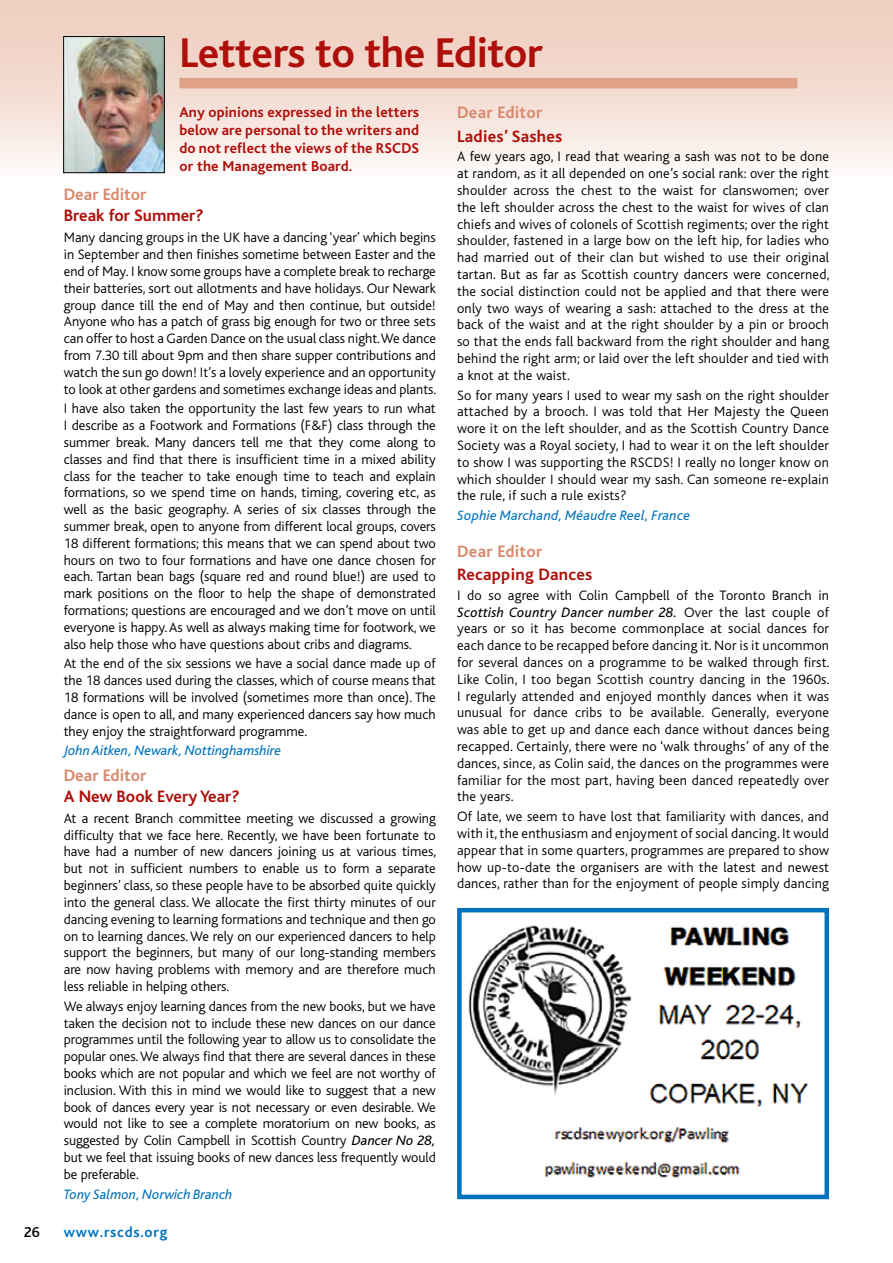
<style>
.page{position:relative;width:893px;height:1263px;background:#fff}
.page>*{position:absolute;margin:0;border:0;box-sizing:border-box;transform-origin:0 0}
.t1{font:700 43.5px "Bliss";letter-spacing:-.01em;color:#ae0f0a}
.t2{font:700 17.25px "Bliss";color:#ae0f0a}
.t3{font:700 17.25px "Bliss";color:#d8896e}
.t4{font:700 15px/18px "Bliss";letter-spacing:.01em;color:#ae0f0a;text-align:justify}
.t5{font:700 15px "Bliss";letter-spacing:.05em;color:#0073bc}
.t6{font:500 15px "Bliss";color:#000}
.t7{font:300 14.25px/16.8px "Bliss";color:#000;text-align:justify}
.t8{font:italic 14.25px "Bliss";color:#0073bc}
.s1{font-weight:400;font-style:italic}
</style>
<div class="page">
<div style="left:0;top:0;width:893px;height:179px;background:linear-gradient(to bottom,#edc8b8,#fcf6f4)"></div>
<div style="left:179px;top:78px;width:618px;height:10px;background:#e0a189"></div>
<img style="left:65px;top:38px;width:98px;height:133px">
<div style="left:63px;top:36px;width:102px;height:137px;border:1px solid #000"></div>
<img style="left:468px;top:925px;width:341px;height:253px">
<div style="left:457px;top:908px;width:372px;height:291px;border:4px solid #0073bc"></div>
<h1 class="t1" style="left:179px;top:30px;width:365px">Letters to the Editor</h1>
<p class="t3" style="left:457px;top:104px;width:87px">Dear Editor</p>
<p class="t2" style="left:457px;top:127px;width:107px">Ladies’ Sashes</p>
<p class="t7" style="left:457px;top:149px;width:374px">A few years ago, I read that wearing a sash was not to be done at random, as it all depended on one’s social rank: over the right shoulder across the chest to the waist for clanswomen; over the left shoulder across the chest to the waist for wives of clan chiefs and wives of colonels of Scottish regiments; over the right shoulder, fastened in a large bow on the left hip, for ladies who had married out of their clan but wished to use their original tartan. But as far as Scottish country dancers were concerned, the social distinction could not be applied and that there were only two ways of wearing a sash: attached to the dress at the back of the waist and at the right shoulder by a pin or brooch so that the ends fall backward from the right shoulder and hang behind the right arm; or laid over the left shoulder and tied with a knot at the waist.</p>
<p class="t7" style="left:457px;top:387px;width:373px">So for many years I used to wear my sash on the right shoulder attached by a brooch. I was told that Her Majesty the Queen wore it on the left shoulder, and as the Scottish Country Dance Society was a Royal society, I had to wear it on the left shoulder to show I was supporting the RSCDS! I really no longer know on which shoulder I should wear my sash. Can someone re-explain the rule, if such a rule exists?</p>
<p class="t8" style="left:457px;top:508px;width:235px">Sophie Marchand, Méaudre Reel, France</p>
<p class="t3" style="left:457px;top:542px;width:87px">Dear Editor</p>
<p class="t2" style="left:457px;top:565px;width:137px">Recapping Dances</p>
<p class="t7" style="left:457px;top:587px;width:374px">I do so agree with Colin Campbell of the Toronto Branch in <span class="s1">Scottish Country Dancer number 28.</span> Over the last couple of years or so it has become commonplace at social dances for each dance to be recapped before dancing it. Nor is it uncommon for several dances on a programme to be walked through first.<br>Like Colin, I too began Scottish country dancing in the 1960s.<br>I regularly attended and enjoyed monthly dances when it was unusual for dance cribs to be available. Generally, everyone was able to get up and dance each dance without dances being recapped. Certainly, there were no ‘walk throughs’ of any of the dances, since, as Colin said, the dances on the programmes were familiar for the most part, having been danced repeatedly over the years.</p>
<p class="t7" style="left:457px;top:808px;width:373px">Of late, we seem to have lost that familiarity with dances, and with it, the enthusiasm and enjoyment of social dancing. It would appear that in some quarters, programmes are prepared to show how up-to-date the organisers are with the latest and newest dances, rather than for the enjoyment of people simply dancing</p>
<p class="t4" style="left:179px;top:103px;width:241px">Any opinions expressed in the letters below are personal to the writers and do not reflect the views of the RSCDS or the Management Board.</p>
<p class="t3" style="left:64px;top:186px;width:84px">Dear Editor</p>
<p class="t2" style="left:64px;top:207px;width:141px">Break for Summer?</p>
<p class="t7" style="left:64px;top:230px;width:374px">Many dancing groups in the UK have a dancing ‘year’ which begins in September and then finishes sometime between Easter and the end of May. I know some groups have a complete break to recharge their batteries, sort out allotments and have holidays. Our Newark group dance till the end of May and then continue, but outside!<br>Anyone who has a patch of grass big enough for two or three sets can offer to host a Garden Dance on the usual class night. We dance from 7.30 till about 9pm and then share supper contributions and watch the sun go down! It’s a lovely experience and an opportunity to look at other gardens and sometimes exchange ideas and plants.</p>
<p class="t7" style="left:64px;top:401px;width:374px">I have also taken the opportunity the last few years to run what I describe as a Footwork and Formations (F&amp;F) class through the summer break. Many dancers tell me that they come along to classes and find that there is insufficient time in a mixed ability class for the teacher to take enough time to teach and explain formations, so we spend time on hands, timing, covering etc, as well as the basic geography. A series of six classes through the summer break, open to anyone from different local groups, covers 18 different formations; this means that we can spend about two hours on two to four formations and have one dance chosen for each. Tartan bean bags (square red and round blue!) are used to mark positions on the floor to help the shape of demonstrated formations; questions are encouraged and we don’t move on until everyone is happy. As well as always making time for footwork, we also help those who have questions about cribs and diagrams.</p>
<p class="t7" style="left:64px;top:656px;width:374px">At the end of the six sessions we have a social dance made up of the 18 dances used during the classes, which of course means that 18 formations will be involved (sometimes more than once). The dance is open to all, and many experienced dancers say how much they enjoy the straightforward programme.</p>
<p class="t8" style="left:64px;top:743px;width:219px">John Aitken, Newark, Nottinghamshire</p>
<p class="t3" style="left:64px;top:766px;width:84px">Dear Editor</p>
<p class="t2" style="left:64px;top:787px;width:177px">A New Book Every Year?</p>
<p class="t7" style="left:64px;top:810px;width:374px">At a recent Branch committee meeting we discussed a growing difficulty that we face here. Recently, we have been fortunate to have had a number of new dancers joining us at various times, but not in sufficient numbers to enable us to form a separate beginners’ class, so these people have to be absorbed quite quickly into the general class. We allocate the first thirty minutes of our dancing evening to learning formations and technique and then go on to learning dances. We rely on our experienced dancers to help support the beginners, but many of our long-standing members are now having problems with memory and are therefore much less reliable in helping others.</p>
<p class="t7" style="left:64px;top:998px;width:374px">We always enjoy learning dances from the new books, but we have taken the decision not to include these new dances on our dance programmes until the following year to allow us to consolidate the popular ones. We always find that there are several dances in these books which are not popular and which we feel are not worthy of inclusion. With this in mind we would like to suggest that a new book of dances every year is not necessary or even desirable. We would not like to see a complete moratorium on new books, as suggested by Colin Campbell in Scottish Country <span class="s1">Dancer No 28, </span>but we feel that issuing books of new dances less frequently would be preferable.</p>
<p class="t8" style="left:64px;top:1186px;width:170px">Tony Salmon, Norwich Branch</p>
<p class="t6" style="left:24px;top:1224px;width:17px">26</p>
<p class="t5" style="left:64px;top:1224px;width:105px">www.rscds.org</p>
</div>
